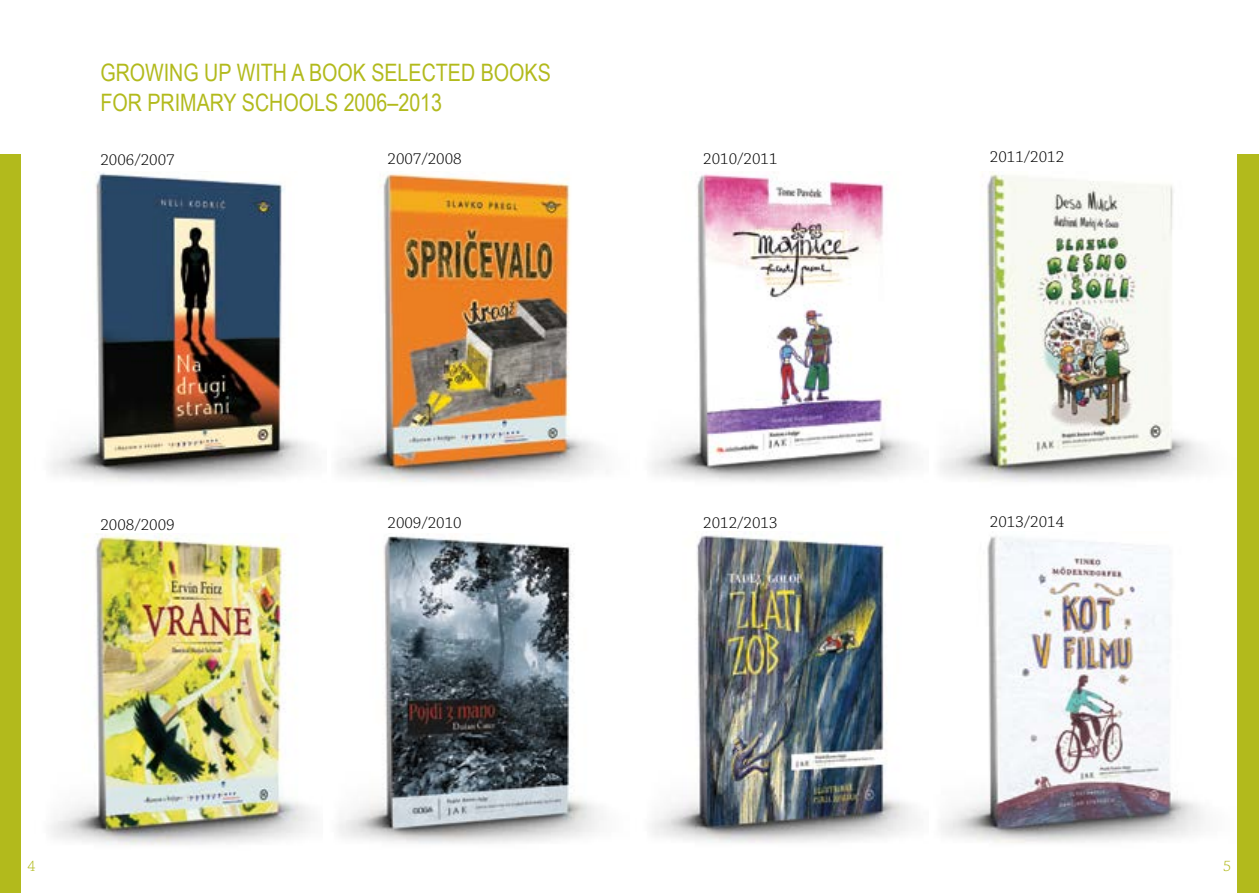
<style>
.page{position:relative;width:1259px;height:893px;background:#fff}
.page>*{position:absolute;margin:0;border:0;box-sizing:border-box;transform-origin:0 0}
.t1{font:24px/30px "Arial Narrow";color:#b2ba1c}
.t2{font:300 16.5px "Chaparral Pro";color:#000}
.t3{font:300 15.75px "Chaparral Pro";color:#b2ba1c}
</style>
<div class="page">
<img style="left:50px;top:172px;width:265px;height:310px">
<img style="left:337px;top:173px;width:265px;height:309px">
<img style="left:51px;top:533px;width:263px;height:312px">
<div style="left:0;top:154px;width:21px;height:739px;background:#b2ba1c"></div>
<svg style="left:338px;top:535px;width:265px;height:309px"></svg>
<img style="left:941px;top:536px;width:263px;height:307px">
<img style="left:940px;top:171px;width:266px;height:311px">
<img style="left:652px;top:173px;width:265px;height:309px">
<img style="left:652px;top:532px;width:265px;height:311px">
<div style="left:1237px;top:154px;width:22px;height:739px;background:#b2ba1c"></div>
<p class="t1" style="left:100px;top:57px;width:452px">GROWING UP WITH A BOOK SELECTED BOOKS<br>FOR PRIMARY SCHOOLS 2006–2013</p>
<p class="t2" style="left:100px;top:151px;width:76px">2006/2007</p>
<p class="t2" style="left:387px;top:149px;width:76px">2007/2008</p>
<p class="t2" style="left:100px;top:516px;width:76px">2008/2009</p>
<p class="t2" style="left:387px;top:514px;width:76px">2009/2010</p>
<p class="t3" style="left:28px;top:857px;width:10px">4</p>
<p class="t2" style="left:703px;top:149px;width:76px">2010/2011</p>
<p class="t2" style="left:990px;top:148px;width:76px">2011/2012</p>
<p class="t2" style="left:703px;top:514px;width:76px">2012/2013</p>
<p class="t2" style="left:990px;top:513px;width:76px">2013/2014</p>
<p class="t3" style="left:1223px;top:858px;width:10px">5</p>
</div>
